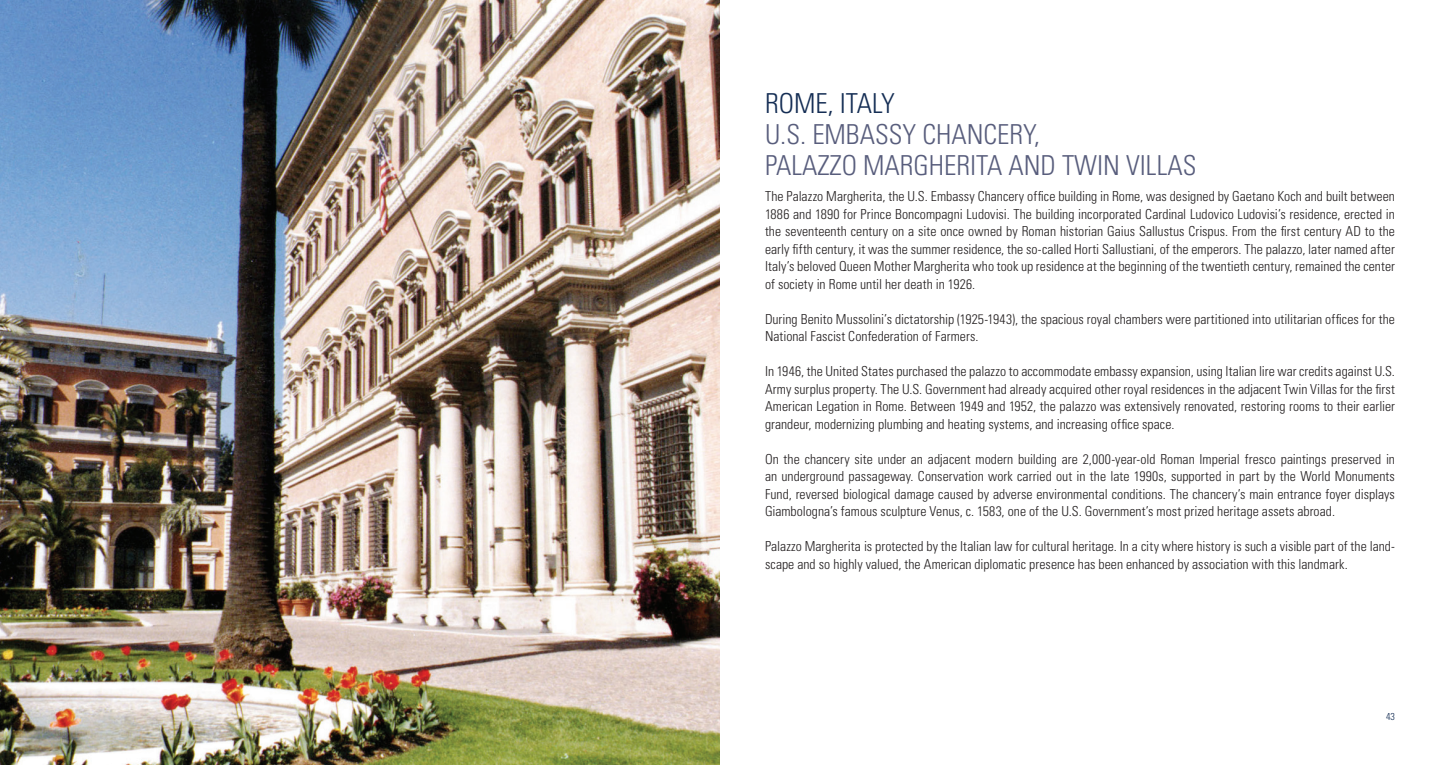
<style>
.page{position:relative;width:1440px;height:765px;background:#fff}
.page>*{position:absolute;margin:0;border:0;box-sizing:border-box;transform-origin:0 0}
.t1{font:300 condensed 27.5px/31.2px "Univers LT Std";color:#585d7c}
.t2{font:300 condensed 13.75px/17.5px "Univers LT Std";color:#231f20;text-align:justify}
.t3{font:300 condensed 10px "Univers LT Std";color:#142d54}
.s1{color:#142d54}
</style>
<div class="page">
<img style="left:0;top:0;width:720px;height:765px">
<h1 class="t1" style="left:765px;top:87px;width:276px"><span class="s1">ROME, ITALY<br></span>U.S. EMBASSY CHANCERY,</h1>
<h1 class="t1" style="left:765px;top:150px;width:433px">PALAZZO MARGHERITA AND TWIN VILLAS</h1>
<p class="t2" style="left:765px;top:188px;width:632px">The Palazzo Margherita, the U.S. Embassy Chancery office building in Rome, was designed by Gaetano Koch and built between 1886 and 1890 for Prince Boncompagni Ludovisi. The building incorporated Cardinal Ludovico Ludovisi’s residence, erected in the seventeenth century on a site once owned by Roman historian Gaius Sallustus Crispus. From the first century AD to the early fifth century, it was the summer residence, the so-called Horti Sallustiani, of the emperors. The palazzo, later named after Italy’s beloved Queen Mother Margherita who took up residence at the beginning of the twentieth century, remained the center of society in Rome until her death in 1926.</p>
<p class="t2" style="left:765px;top:310px;width:632px">During Benito Mussolini’s dictatorship (1925-1943), the spacious royal chambers were partitioned into utilitarian offices for the<br>National Fascist Confederation of Farmers.</p>
<p class="t2" style="left:765px;top:363px;width:632px">In 1946, the United States purchased the palazzo to accommodate embassy expansion, using Italian lire war credits against U.S.<br>Army surplus property. The U.S. Government had already acquired other royal residences in the adjacent Twin Villas for the first American Legation in Rome. Between 1949 and 1952, the palazzo was extensively renovated, restoring rooms to their earlier grandeur, modernizing plumbing and heating systems, and increasing office space.</p>
<p class="t2" style="left:765px;top:450px;width:632px">On the chancery site under an adjacent modern building are 2,000-year-old Roman Imperial fresco paintings preserved in an underground passageway. Conservation work carried out in the late 1990s, supported in part by the World Monuments Fund, reversed biological damage caused by adverse environmental conditions. The chancery’s main entrance foyer displays Giambologna’s famous sculpture Venus, c. 1583, one of the U.S. Government’s most prized heritage assets abroad.</p>
<p class="t2" style="left:765px;top:538px;width:631px">Palazzo Margherita is protected by the Italian law for cultural heritage. In a city where history is such a visible part of the land&shy;scape and so highly valued, the American diplomatic presence has been enhanced by association with this landmark.</p>
<p class="t3" style="left:1386px;top:711px;width:10px">43</p>
</div>
